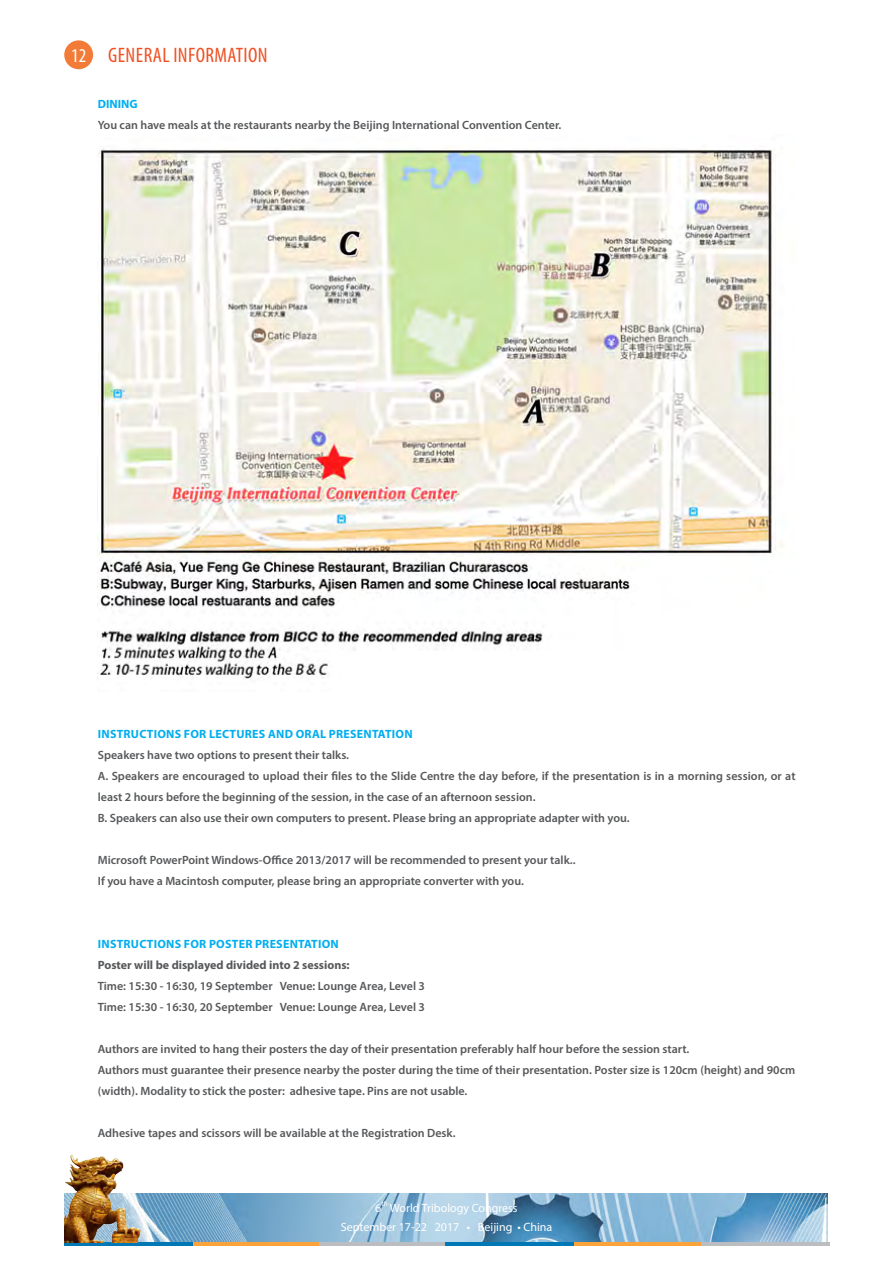
<style>
.page{position:relative;width:893px;height:1263px;background:#fff}
.page>*{position:absolute;margin:0;border:0;box-sizing:border-box;transform-origin:0 0}
.t1{font:condensed 21px "Myriad Pro";letter-spacing:.02em;color:#f05022}
.t2{font:600 12px/21px "Myriad Pro";color:#57585a}
.t3{font:700 12px "Myriad Pro";letter-spacing:.02em;color:#00aeef}
.t4{font:12px/18.5px "Myriad Pro";color:#fff}
.t5{font:700 12px "Myriad Pro";color:#57585a}
.t6{font:7.05px "Myriad Pro";color:#fff}
.s1{font-size:19.5px;color:#fff}
</style>
<div class="page">
<img style="left:248px;top:1193px;width:579px;height:49px">
<hr style="left:192px;top:1242px;width:128px;height:4px;background:#f9a33a">
<hr style="left:64px;top:1242px;width:129px;height:4px;background:#0078b5">
<hr style="left:319px;top:1242px;width:129px;height:4px;background:#bcbdc0">
<hr style="left:573px;top:1242px;width:129px;height:4px;background:#f9a33a">
<hr style="left:446px;top:1242px;width:128px;height:4px;background:#0078b5">
<hr style="left:701px;top:1242px;width:128px;height:4px;background:#bcbdc0">
<img style="left:64px;top:1154px;width:184px;height:89px">
<div style="left:64px;top:40px;width:29px;height:29px;background:#f37b38;border-radius:50%"></div>
<img style="left:98px;top:146px;width:685px;height:533px">
<h1 class="t1" style="left:71px;top:42px;width:198px"><span class="s1">12</span> GENERAL INFORMATION</h1>
<p class="t3" style="left:98px;top:96px;width:41px">DINING</p>
<p class="t2" style="left:98px;top:114px;width:465px">You can have meals at the restaurants nearby the Beijing International Convention Center.</p>
<p class="t3" style="left:98px;top:726px;width:316px">INSTRUCTIONS FOR LECTURES AND ORAL PRESENTATION</p>
<p class="t2" style="left:98px;top:744px;width:699px">Speakers have two options to present their talks.<br>A. Speakers are encouraged to upload their files to the Slide Centre the day before, if the presentation is in a morning session, or at least 2 hours before the beginning of the session, in the case of an afternoon session.<br>B. Speakers can also use their own computers to present. Please bring an appropriate adapter with you.</p>
<p class="t2" style="left:98px;top:849px;width:479px">Microsoft PowerPoint Windows-Office 2013/2017 will be recommended to present your talk..<br>If you have a Macintosh computer, please bring an appropriate converter with you.</p>
<p class="t3" style="left:98px;top:936px;width:242px">INSTRUCTIONS FOR POSTER PRESENTATION</p>
<p class="t5" style="left:98px;top:957px;width:253px">Poster will be displayed divided into 2 sessions:</p>
<p class="t2" style="left:98px;top:975px;width:329px">Time: 15:30 - 16:30, 19 September Venue: Lounge Area, Level 3<br>Time: 15:30 - 16:30, 20 September Venue: Lounge Area, Level 3</p>
<p class="t2" style="left:98px;top:1038px;width:699px">Authors are invited to hang their posters the day of their presentation preferably half hour before the session start.<br>Authors must guarantee their presence nearby the poster during the time of their presentation. Poster size is 120cm (height) and 90cm (width). Modality to stick the poster: adhesive tape. Pins are not usable.</p>
<p class="t2" style="left:98px;top:1122px;width:359px">Adhesive tapes and scissors will be available at the Registration Desk.</p>
<p class="t6" style="left:381px;top:1200px;width:8px">th</p>
<p class="t4" style="left:341px;top:1199px;width:213px;text-indent:49px">World Tribology Congress<br>September 17-22 2017 • Beijing • China</p>
<p class="t4" style="left:375px;top:1199px;width:8px">6</p>
</div>
